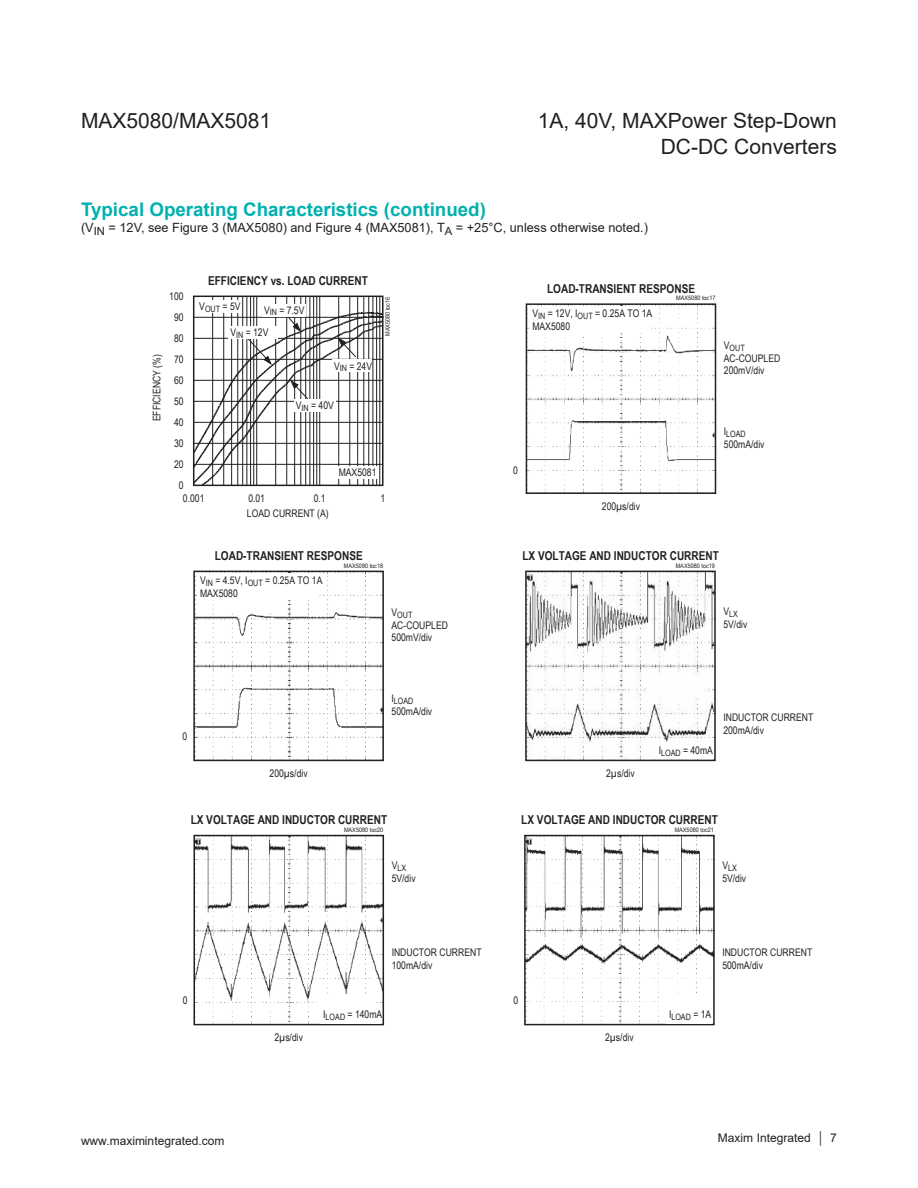
<style>
.page{position:relative;width:918px;height:1188px;background:#fff}
.page>*{position:absolute;margin:0;border:0;box-sizing:border-box;transform-origin:0 0}
.t1{font:21px/25.2px "Arial";color:#221f1f;text-align:right}
.t2{font:700 18.75px "Arial";color:#00b1b0}
.t3{font:12.75px "Arial";color:#221f1f}
.t4{font:700 12.3px "Arial Narrow";color:#221f1f}
.t5{font:12px "Arial";color:#221f1f}
.t6{font:10.5px/12.6px "Arial Narrow";color:#221f1f}
.t7{font:8.7px "Arial Narrow";color:#221f1f}
.t8{font:6.15px "Arial Narrow";color:#221f1f;scale:1.1 1}
</style>
<div class="page">
<hr style="left:212px;top:296px;width:1px;height:189px;background:#221f1f">
<hr style="left:223px;top:296px;width:1px;height:189px;background:#221f1f">
<hr style="left:231px;top:296px;width:1px;height:189px;background:#221f1f">
<hr style="left:238px;top:296px;width:1px;height:189px;background:#221f1f">
<hr style="left:242px;top:296px;width:1px;height:189px;background:#221f1f">
<hr style="left:247px;top:296px;width:1px;height:189px;background:#221f1f">
<hr style="left:250px;top:296px;width:1px;height:189px;background:#221f1f">
<hr style="left:253px;top:296px;width:1px;height:189px;background:#221f1f">
<hr style="left:256px;top:296px;width:1px;height:189px;background:#221f1f">
<hr style="left:338px;top:296px;width:1px;height:189px;background:#221f1f">
<hr style="left:350px;top:296px;width:1px;height:189px;background:#221f1f">
<hr style="left:357px;top:296px;width:1px;height:189px;background:#221f1f">
<hr style="left:364px;top:296px;width:1px;height:189px;background:#221f1f">
<hr style="left:368px;top:296px;width:1px;height:189px;background:#221f1f">
<hr style="left:373px;top:296px;width:1px;height:189px;background:#221f1f">
<hr style="left:376px;top:296px;width:1px;height:189px;background:#221f1f">
<hr style="left:380px;top:296px;width:1px;height:189px;background:#221f1f">
<hr style="left:319px;top:296px;width:1px;height:189px;background:#221f1f">
<hr style="left:275px;top:296px;width:1px;height:189px;background:#221f1f">
<hr style="left:286px;top:296px;width:1px;height:189px;background:#221f1f">
<hr style="left:294px;top:296px;width:1px;height:189px;background:#221f1f">
<hr style="left:301px;top:296px;width:1px;height:189px;background:#221f1f">
<hr style="left:305px;top:296px;width:1px;height:189px;background:#221f1f">
<hr style="left:310px;top:296px;width:1px;height:189px;background:#221f1f">
<hr style="left:313px;top:296px;width:1px;height:189px;background:#221f1f">
<hr style="left:317px;top:296px;width:1px;height:189px;background:#221f1f">
<div style="left:197px;top:300px;width:44px;height:13px;background:#fff"></div>
<div style="left:262px;top:304px;width:44px;height:12px;background:#fff"></div>
<svg style="left:192px;top:311px;width:192px;height:176px"></svg>
<div style="left:337px;top:466px;width:41px;height:13px;background:#fff"></div>
<img style="left:529px;top:306px;width:184px;height:184px">
<div style="left:526px;top:303px;width:190px;height:191px;border:2px solid #221f1f"></div>
<div style="left:529px;top:307px;width:122px;height:26px;background:#fff"></div>
<img style="left:196px;top:574px;width:185px;height:183px">
<div style="left:193px;top:571px;width:191px;height:190px;border:2px solid #221f1f"></div>
<div style="left:197px;top:574px;width:122px;height:26px;background:#fff"></div>
<img style="left:528px;top:574px;width:185px;height:184px">
<div style="left:525px;top:571px;width:191px;height:190px;border:2px solid #221f1f"></div>
<div style="left:656px;top:743px;width:57px;height:16px;background:#fff"></div>
<img style="left:197px;top:838px;width:184px;height:184px">
<div style="left:194px;top:835px;width:190px;height:190px;border:2px solid #221f1f"></div>
<div style="left:320px;top:1007px;width:61px;height:16px;background:#fff"></div>
<img style="left:527px;top:838px;width:185px;height:184px">
<div style="left:524px;top:835px;width:191px;height:190px;border:2px solid #221f1f"></div>
<div style="left:666px;top:1007px;width:46px;height:16px;background:#fff"></div>
<h1 class="t1" style="left:81px;top:110px;width:192px">MAX5080/MAX5081</h1>
<h1 class="t1" style="left:538px;top:110px;width:301px">1A, 40V, MAXPower Step-Down<br>DC-DC Converters</h1>
<h2 class="t2" style="left:81px;top:202px;width:406px">Typical Operating Characteristics (continued)</h2>
<p class="t3" style="left:81px;top:219px;width:569px">(V<sub>IN</sub> = 12V, see Figure 3 (MAX5080) and Figure 4 (MAX5081), T<sub>A</sub> = +25°C, unless otherwise noted.)</p>
<p class="t6" style="left:169px;top:291px;width:16px">100</p>
<p class="t6" style="left:174px;top:312px;width:11px">90</p>
<p class="t6" style="left:152px;top:421px;width:68px;rotate:-90deg">EFFICIENCY (%)</p>
<p class="t6" style="left:174px;top:333px;width:11px">80</p>
<p class="t6" style="left:174px;top:354px;width:11px">70</p>
<p class="t6" style="left:174px;top:375px;width:11px">60</p>
<p class="t6" style="left:174px;top:396px;width:11px">50</p>
<p class="t6" style="left:174px;top:417px;width:11px">40</p>
<p class="t6" style="left:174px;top:438px;width:11px">30</p>
<p class="t6" style="left:174px;top:459px;width:11px">20</p>
<p class="t4" style="left:208px;top:274px;width:161px">EFFICIENCY vs. LOAD CURRENT</p>
<p class="t6" style="left:199px;top:301px;width:43px">V<sub>OUT</sub> = 5V</p>
<p class="t6" style="left:230px;top:327px;width:40px">V<sub>IN</sub> = 12V</p>
<p class="t6" style="left:264px;top:305px;width:42px">V<sub>IN</sub> = 7.5V</p>
<p class="t6" style="left:334px;top:361px;width:40px">V<sub>IN</sub> = 24V</p>
<p class="t6" style="left:296px;top:400px;width:40px">V<sub>IN</sub> = 40V</p>
<p class="t8" style="left:385px;top:336px;width:37px;rotate:-90deg">MAX5080 toc16</p>
<p class="t6" style="left:339px;top:467px;width:39px">MAX5081</p>
<p class="t6" style="left:183px;top:480px;width:23px;text-indent:-4px">0<br>0.001</p>
<p class="t6" style="left:248px;top:492px;width:18px">0.01</p>
<p class="t6" style="left:314px;top:492px;width:13px">0.1</p>
<p class="t6" style="left:247px;top:508px;width:83px">LOAD CURRENT (A)</p>
<p class="t6" style="left:380px;top:492px;width:6px">1</p>
<p class="t4" style="left:547px;top:281px;width:149px">LOAD-TRANSIENT RESPONSE</p>
<p class="t8" style="left:676px;top:296px;width:37px">MAX5080 toc17</p>
<p class="t6" style="left:532px;top:308px;width:122px">V<sub>IN</sub> = 12V, I<sub>OUT</sub> = 0.25A TO 1A<br>MAX5080</p>
<p class="t7" style="left:724px;top:344px;width:22px"><sup>V</sup>OUT</p>
<p class="t6" style="left:724px;top:353px;width:58px">AC-COUPLED<br>200mV/div</p>
<p class="t6" style="left:513px;top:465px;width:6px">0</p>
<p class="t6" style="left:602px;top:501px;width:40px">200µs/div</p>
<p class="t7" style="left:724px;top:430px;width:23px"><sup>I</sup>LOAD</p>
<p class="t6" style="left:724px;top:439px;width:42px">500mA/div</p>
<p class="t4" style="left:215px;top:549px;width:149px">LOAD-TRANSIENT RESPONSE</p>
<p class="t8" style="left:344px;top:563px;width:37px">MAX5080 toc18</p>
<p class="t6" style="left:200px;top:575px;width:124px">V<sub>IN</sub> = 4.5V, I<sub>OUT</sub> = 0.25A TO 1A<br>MAX5080</p>
<p class="t4" style="left:522px;top:549px;width:198px">LX VOLTAGE AND INDUCTOR CURRENT</p>
<p class="t8" style="left:676px;top:563px;width:37px">MAX5080 toc19</p>
<p class="t7" style="left:392px;top:612px;width:22px"><sup>V</sup>OUT</p>
<p class="t6" style="left:392px;top:620px;width:58px">AC-COUPLED<br>500mV/div</p>
<p class="t7" style="left:723px;top:610px;width:16px"><sup>V</sup>LX</p>
<p class="t6" style="left:723px;top:618px;width:25px">5V/div</p>
<p class="t6" style="left:183px;top:731px;width:6px">0</p>
<p class="t7" style="left:392px;top:698px;width:23px"><sup>I</sup>LOAD</p>
<p class="t6" style="left:392px;top:706px;width:42px">500mA/div</p>
<p class="t6" style="left:723px;top:712px;width:91px">INDUCTOR CURRENT<br>200mA/div</p>
<p class="t6" style="left:659px;top:745px;width:56px">I<sub>LOAD</sub> = 40mA</p>
<p class="t6" style="left:270px;top:768px;width:40px">200µs/div</p>
<p class="t6" style="left:606px;top:768px;width:30px">2µs/div</p>
<p class="t4" style="left:191px;top:813px;width:198px">LX VOLTAGE AND INDUCTOR CURRENT</p>
<p class="t8" style="left:344px;top:827px;width:37px">MAX5080 toc20</p>
<p class="t4" style="left:521px;top:813px;width:198px">LX VOLTAGE AND INDUCTOR CURRENT</p>
<p class="t8" style="left:675px;top:827px;width:37px">MAX5080 toc21</p>
<p class="t7" style="left:392px;top:864px;width:16px"><sup>V</sup>LX</p>
<p class="t6" style="left:392px;top:873px;width:25px">5V/div</p>
<p class="t7" style="left:722px;top:864px;width:16px"><sup>V</sup>LX</p>
<p class="t6" style="left:722px;top:873px;width:25px">5V/div</p>
<p class="t6" style="left:392px;top:947px;width:91px">INDUCTOR CURRENT<br>100mA/div</p>
<p class="t6" style="left:722px;top:947px;width:91px">INDUCTOR CURRENT<br>500mA/div</p>
<p class="t6" style="left:183px;top:995px;width:6px">0</p>
<p class="t6" style="left:513px;top:995px;width:6px">0</p>
<p class="t6" style="left:323px;top:1009px;width:61px">I<sub>LOAD</sub> = 140mA</p>
<p class="t6" style="left:669px;top:1009px;width:44px">I<sub>LOAD</sub> = 1A</p>
<p class="t6" style="left:274px;top:1032px;width:30px">2µs/div</p>
<p class="t6" style="left:605px;top:1032px;width:30px">2µs/div</p>
<p class="t5" style="left:81px;top:1136px;width:145px">www.maximintegrated.com</p>
<p class="t5" style="left:718px;top:1129px;width:121px">Maxim Integrated │ 7</p>
</div>
